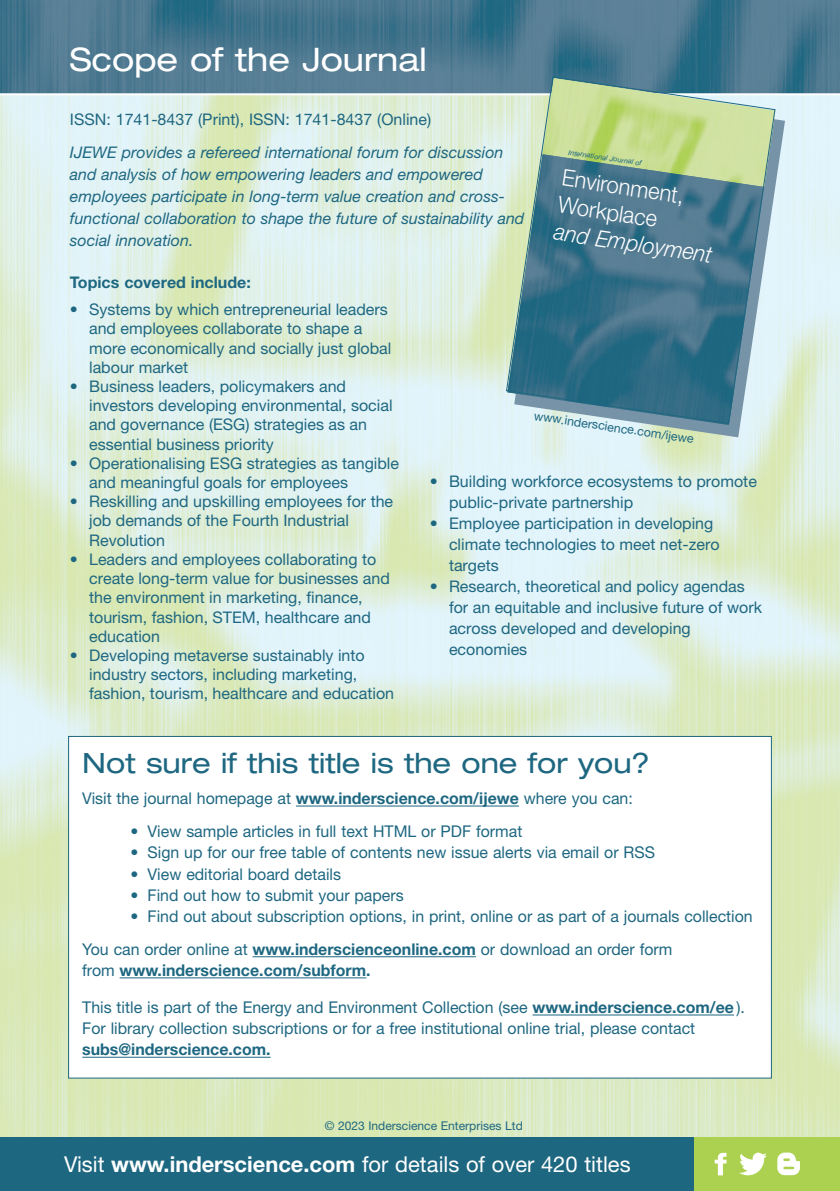
<style>
.page{position:relative;width:840px;height:1191px;background:#fff}
.page>*{position:absolute;margin:0;border:0;box-sizing:border-box;transform-origin:0 0}
.t1{font:expanded 32.4px "Helvetica Neue";color:#fff}
.t2{font:expanded 28px "Helvetica Neue";color:#1e6781}
.t3{font:300 23px/27.2px "Helvetica Neue";color:#fff;scale:.95 1}
.t4{font:italic 300 23px "Helvetica Neue";color:#fff;scale:.95 1}
.t5{font:21.8px "Helvetica Neue";color:#fff}
.t6{font:16.2px/33.2px "Helvetica Neue";color:#1e6781}
.t7{font:700 16.2px "Helvetica Neue";color:#1e6781}
.t8{font:16px/19.2px "Helvetica Neue";color:#1e6781}
.t9{font:italic 16px/22px "Helvetica Neue";color:#1e6781}
.t10{font:700 16px "Helvetica Neue";color:#1e6781}
.t11{font:12.4px "Helvetica Neue";color:#1e6781}
.t12{font:12px "Helvetica Neue";color:#1e6781}
.t13{font:italic 7.2px "Helvetica Neue";color:#1e6781}
.s1{font-weight:700}
.s2{font-weight:400}
</style>
<div class="page">
<img style="left:0;top:95px;width:839px;height:1042px">
<img style="left:0;top:0;width:839px;height:93px">
<div style="left:0;top:1137px;width:694px;height:54px;background:#1e6781"></div>
<div style="left:694px;top:1137px;width:145px;height:54px;background:#acd150"></div>
<div style="left:69px;top:737px;width:701px;height:340px;background:#fff"></div>
<hr style="left:296px;top:805px;width:222px;height:1px;background:#1e6781">
<hr style="left:252px;top:956px;width:223px;height:1px;background:#1e6781">
<hr style="left:119px;top:977px;width:247px;height:1px;background:#1e6781">
<hr style="left:532px;top:1014px;width:201px;height:1px;background:#1e6781">
<hr style="left:82px;top:1056px;width:188px;height:1px;background:#1e6781">
<svg style="left:714px;top:1152px;width:12px;height:23px"></svg>
<svg style="left:739px;top:1152px;width:27px;height:23px"></svg>
<svg style="left:777px;top:1152px;width:22px;height:23px"></svg>
<svg style="left:514px;top:88px;width:270px;height:349px;background:#cfe2e2"></svg>
<svg style="left:505px;top:76px;width:270px;height:348px;background:#6f9898"></svg>
<h1 class="t1" style="left:70px;top:40px;width:358px">Scope of the Journal</h1>
<p class="t8" style="left:70px;top:109px;width:362px">ISSN: 1741-8437 (Print), ISSN: 1741-8437 (Online)</p>
<p class="t9" style="left:70px;top:141px;width:456px">IJEWE provides a refereed international forum for discussion and analysis of how empowering leaders and empowered employees participate in long-term value creation and cross&shy;functional collaboration to shape the future of sustainability and social innovation.</p>
<p class="t10" style="left:70px;top:272px;width:182px">Topics covered include:</p>
<p class="t8" style="left:89px;top:300px;width:303px;text-indent:-19px">• Systems by which entrepreneurial leaders and employees collaborate to shape a more economically and socially just global labour market</p>
<p class="t8" style="left:89px;top:376px;width:305px;text-indent:-19px">• Business leaders, policymakers and investors developing environmental, social and governance (ESG) strategies as an essential business priority</p>
<p class="t8" style="left:89px;top:453px;width:311px;text-indent:-19px">• Operationalising ESG strategies as tangible and meaningful goals for employees</p>
<p class="t8" style="left:89px;top:492px;width:305px;text-indent:-19px">• Reskilling and upskilling employees for the job demands of the Fourth Industrial<br>Revolution</p>
<p class="t8" style="left:89px;top:549px;width:302px;text-indent:-19px">• Leaders and employees collaborating to create long-term value for businesses and the environment in marketing, finance, tourism, fashion, STEM, healthcare and education</p>
<p class="t8" style="left:89px;top:645px;width:306px;text-indent:-19px">• Developing metaverse sustainably into industry sectors, including marketing, fashion, tourism, healthcare and education</p>
<p class="t13" style="left:569px;top:148px;width:75px;rotate:8deg">International Journal of</p>
<h3 class="t3" style="left:563px;top:164px;width:131px;rotate:8deg">Environment,<br>Workplace</h3>
<h3 class="t4" style="left:555px;top:218px;width:169px;rotate:8deg">and Employment</h3>
<p class="t11" style="left:534px;top:408px;width:163px;rotate:8deg">www.inderscience.com/ijewe</p>
<p class="t8" style="left:449px;top:470px;width:309px;line-height:21px;text-indent:-19px">• Building workforce ecosystems to promote public-private partnership</p>
<p class="t8" style="left:449px;top:512px;width:272px;line-height:21px;text-indent:-19px">• Employee participation in developing climate technologies to meet net-zero targets</p>
<p class="t8" style="left:449px;top:575px;width:314px;line-height:21px;text-indent:-19px">• Research, theoretical and policy agendas for an equitable and inclusive future of work across developed and developing economies</p>
<h2 class="t2" style="left:82px;top:746px;width:569px">Not sure if this title is the one for you?</h2>
<p class="t6" style="left:82px;top:781px;width:552px">Visit the journal homepage at <span class="s1">www.inderscience.com/ijewe</span> where you can:</p>
<p class="t6" style="left:130px;top:814px;width:393px">• View sample articles in full text HTML or PDF format</p>
<p class="t6" style="left:130px;top:836px;width:526px">• Sign up for our free table of contents new issue alerts via email or RSS</p>
<p class="t6" style="left:130px;top:857px;width:212px">• View editorial board details</p>
<p class="t6" style="left:130px;top:878px;width:275px">• Find out how to submit your papers</p>
<p class="t6" style="left:82px;top:899px;width:671px;text-indent:48px">• Find out about subscription options, in print, online or as part of a journals collection<br>You can order online at <span class="s1">www.inderscienceonline.com</span> or download an order form</p>
<p class="t7" style="left:82px;top:960px;width:290px"><span class="s2">from</span> www.inderscience.com/subform.</p>
<p class="t6" style="left:82px;top:996px;width:664px;line-height:21.2px">This title is part of the Energy and Environment Collection (see <span class="s1">www.inderscience.com/ee</span> ).<br>For library collection subscriptions or for a free institutional online trial, please contact</p>
<p class="t7" style="left:82px;top:1039px;width:190px">subs@inderscience.com.</p>
<p class="t12" style="left:324px;top:1119px;width:199px">© 2023 Inderscience Enterprises Ltd</p>
<h3 class="t5" style="left:64px;top:1151px;width:568px">Visit <span class="s1">www.inderscience.com</span> for details of over 420 titles</h3>
</div>
